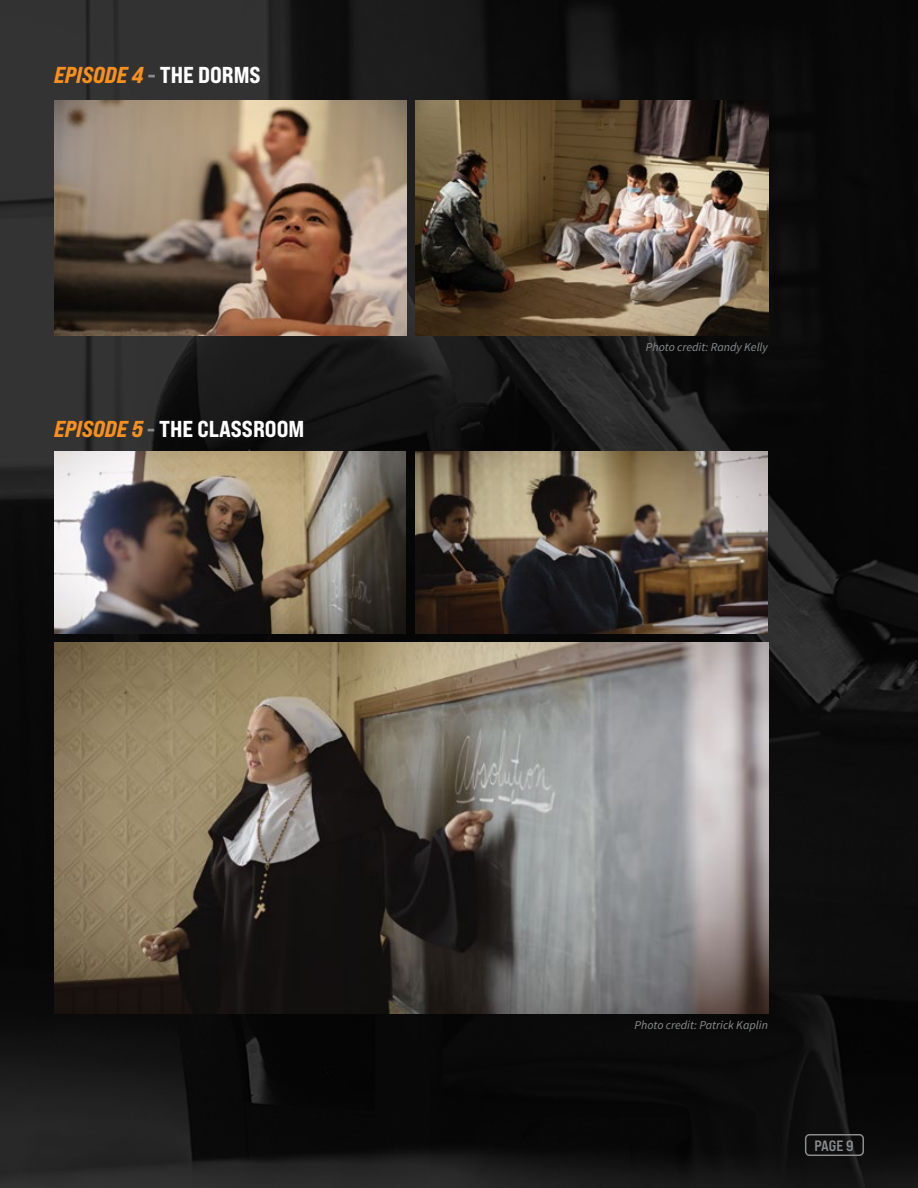
<style>
.page{position:relative;width:918px;height:1188px;background:#fff}
.page>*{position:absolute;margin:0;border:0;box-sizing:border-box;transform-origin:0 0}
.t1{font:22.95px "Bebas Neue Pro Exp Eb";color:#fff}
.t2{font:22.95px "Bebas Neue Pro Exp Eb It";color:#f7901e}
.t3{font:15px "Bebas Neue Pro Exp Bd";color:#8a8c8e}
.t4{font:italic 12px "Source Sans Pro";color:#8a8c8e}
.s1{font-family:"Bebas Neue Pro Exp Eb";color:#8a8c8e}
.s2{font-family:"Bebas Neue Pro Exp Eb";color:#fff}
.s3{font-family:"Bebas Neue Pro Exp Eb It";color:#f7901e}
.s4{color:#8a8c8e}
</style>
<div class="page">
<img style="left:0;top:0;width:918px;height:1188px">
<img style="left:54px;top:101px;width:353px;height:235px">
<img style="left:415px;top:101px;width:353px;height:235px">
<img style="left:54px;top:451px;width:352px;height:183px">
<img style="left:416px;top:451px;width:351px;height:183px">
<img style="left:54px;top:643px;width:714px;height:370px">
<div style="left:805px;top:1134px;width:59px;height:22px;border:2px solid #8a8c8e;border-radius:4px"></div>
<h1 class="t2" style="left:54px;top:61px;width:208px">EPISODE 4 <span class="s1">-</span> <span class="s2">THE DORMS</span></h1>
<h1 class="t1" style="left:54px;top:415px;width:252px"><span class="s3">EPISODE 5</span> <span class="s4">-</span> THE CLASSROOM</h1>
<p class="t4" style="left:646px;top:340px;width:124px">Photo credit: Randy Kelly</p>
<p class="t4" style="left:635px;top:1017px;width:135px">Photo credit: Patrick Kaplin</p>
<p class="t3" style="left:815px;top:1136px;width:41px">PAGE 9</p>
</div>
